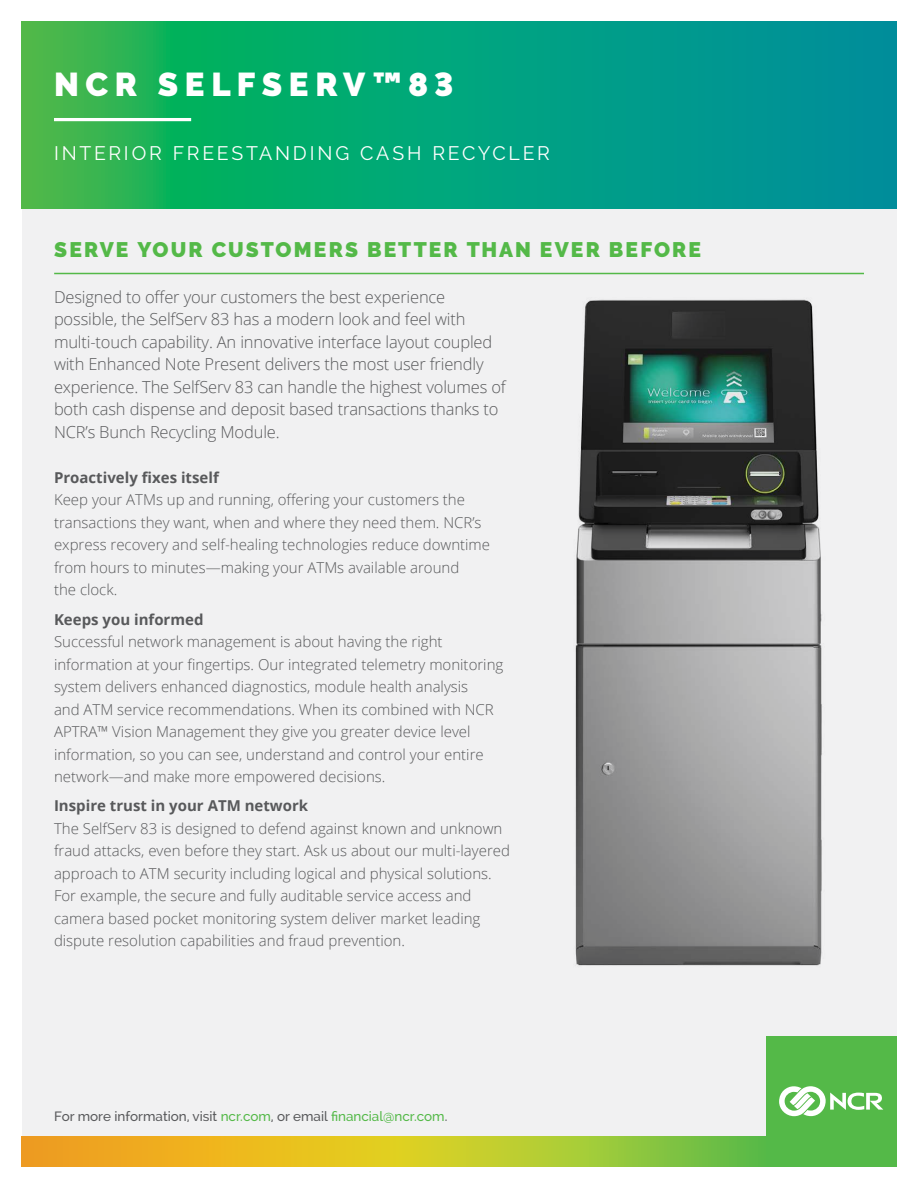
<style>
.page{position:relative;width:918px;height:1188px;background:#fff}
.page>*{position:absolute;margin:0;border:0;box-sizing:border-box;transform-origin:0 0}
.t1{font:900 33px "Raleway";letter-spacing:.2em;color:#fff}
.t2{font:900 21px "Raleway";letter-spacing:.1em;color:#54b948}
.t3{font:19.5px "Raleway";letter-spacing:.145em;color:#fff}
.t4{font:300 16.5px/22.5px "Open Sans";letter-spacing:-.01em;color:#58595b}
.t5{font:300 15px/22.5px "Open Sans";color:#58595b}
.t6{font:700 15px "Open Sans";color:#58595b}
.t7{font:500 13.5px "Raleway";color:#58595b}
.s1{color:#54b948}
</style>
<div class="page">
<div style="left:22px;top:22px;width:874px;height:1144px;background:#f1f1f2"></div>
<svg style="left:22px;top:22px;width:874px;height:186px;background:#09a478"></svg>
<hr style="left:54px;top:118px;width:137px;height:3px;background:#fff">
<hr style="left:54px;top:273px;width:810px;height:1px;background:#54b948">
<svg style="left:22px;top:1136px;width:744px;height:30px;background:#c6be2a"></svg>
<div style="left:766px;top:1036px;width:130px;height:130px;background:#54b948"></div>
<svg style="left:779px;top:1086px;width:104px;height:30px"></svg>
<img style="left:575px;top:299px;width:247px;height:667px">
<h1 class="t1" style="left:54px;top:65px;width:401px">NCR SELFSERV™83</h1>
<h3 class="t3" style="left:54px;top:141px;width:497px">INTERIOR FREESTANDING CASH RECYCLER</h3>
<h2 class="t2" style="left:54px;top:237px;width:648px">SERVE YOUR CUSTOMERS BETTER THAN EVER BEFORE</h2>
<p class="t4" style="left:54px;top:285px;width:453px">Designed to offer your customers the best experience possible, the SelfServ 83 has a modern look and feel with multi-touch capability. An innovative interface layout coupled with Enhanced Note Present delivers the most user friendly experience. The SelfServ 83 can handle the highest volumes of both cash dispense and deposit based transactions thanks to NCR’s Bunch Recycling Module.</p>
<p class="t6" style="left:54px;top:467px;width:166px">Proactively fixes itself</p>
<p class="t5" style="left:54px;top:488px;width:438px">Keep your ATMs up and running, offering your customers the transactions they want, when and where they need them. NCR’s express recovery and self-healing technologies reduce downtime from hours to minutes—making your ATMs available around<br>the clock.</p>
<p class="t6" style="left:54px;top:609px;width:151px">Keeps you informed</p>
<p class="t5" style="left:54px;top:630px;width:451px">Successful network management is about having the right information at your fingertips. Our integrated telemetry monitoring system delivers enhanced diagnostics, module health analysis<br>and ATM service recommendations. When its combined with NCR APTRA™ Vision Management they give you greater device level information, so you can see, understand and control your entire network—and make more empowered decisions.</p>
<p class="t6" style="left:54px;top:795px;width:256px">Inspire trust in your ATM network</p>
<p class="t5" style="left:54px;top:817px;width:458px">The SelfServ 83 is designed to defend against known and unknown fraud attacks, even before they start. Ask us about our multi-layered approach to ATM security including logical and physical solutions.<br>For example, the secure and fully auditable service access and camera based pocket monitoring system deliver market leading dispute resolution capabilities and fraud prevention.</p>
<p class="t7" style="left:54px;top:1108px;width:395px">For more information, visit <span class="s1">ncr.com</span>, or email <span class="s1">financial@ncr.com</span>.</p>
</div>
